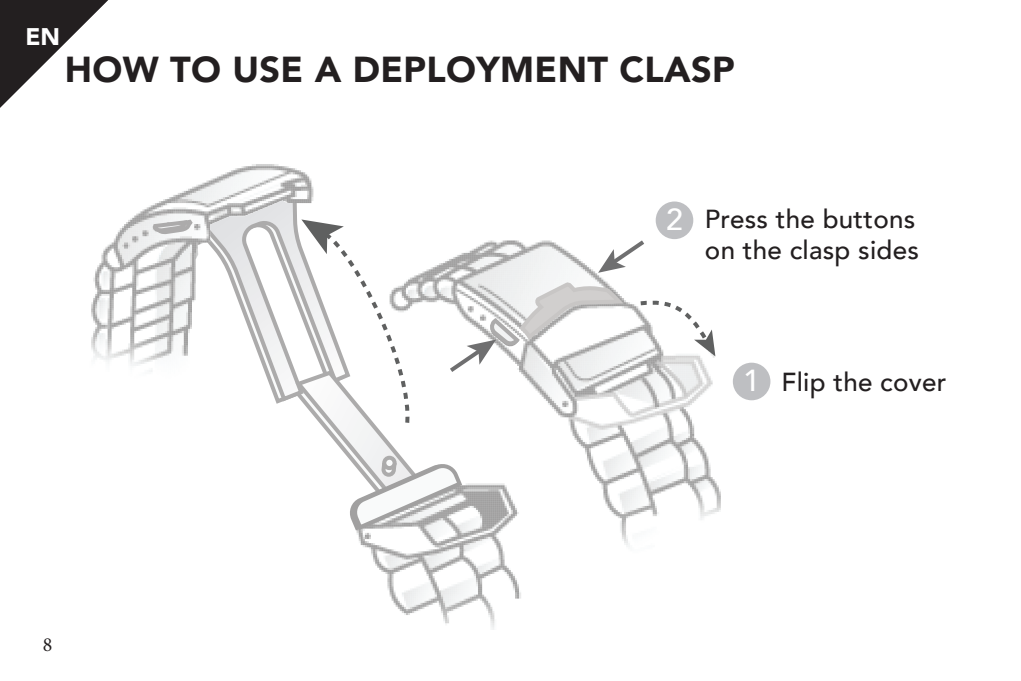
<style>
.page{position:relative;width:1021px;height:681px;background:#fff}
.page>*{position:absolute;margin:0;border:0;box-sizing:border-box;transform-origin:0 0}
.t1{font:900 36px "Avenir";letter-spacing:.01em;color:#231f20}
.t2{font:500 30.4px "Avenir";color:#fff}
.t3{font:500 26px/31.2px "Avenir";letter-spacing:.01em;color:#231f20}
.t4{font:900 24px "Avenir";color:#fff}
.t5{font:20px "Minion Pro";color:#231f20}
</style>
<div class="page">
<svg style="left:0;top:0;width:108px;height:108px"></svg>
<img style="left:76px;top:93px;width:671px;height:536px">
<svg style="left:151px;top:216px;width:44px;height:21px"></svg>
<svg style="left:195px;top:200px;width:15px;height:260px"></svg>
<svg style="left:210px;top:107px;width:511px;height:426px"></svg>
<div style="left:655px;top:201px;width:38px;height:38px;background:#bebfc2;border-radius:50%"></div>
<div style="left:732px;top:362px;width:38px;height:38px;background:#bebfc2;border-radius:50%"></div>
<p class="t4" style="left:25px;top:16px;width:36px">EN</p>
<p class="t1" style="left:65px;top:38px;width:671px">HOW TO USE A DEPLOYMENT CLASP</p>
<p class="t2" style="left:666px;top:193px;width:18px">2</p>
<p class="t3" style="left:705px;top:202px;width:215px">Press the buttons on the clasp sides</p>
<p class="t2" style="left:743px;top:354px;width:18px">1</p>
<p class="t3" style="left:781px;top:364px;width:166px">Flip the cover</p>
<p class="t5" style="left:43px;top:631px;width:11px">8</p>
</div>
